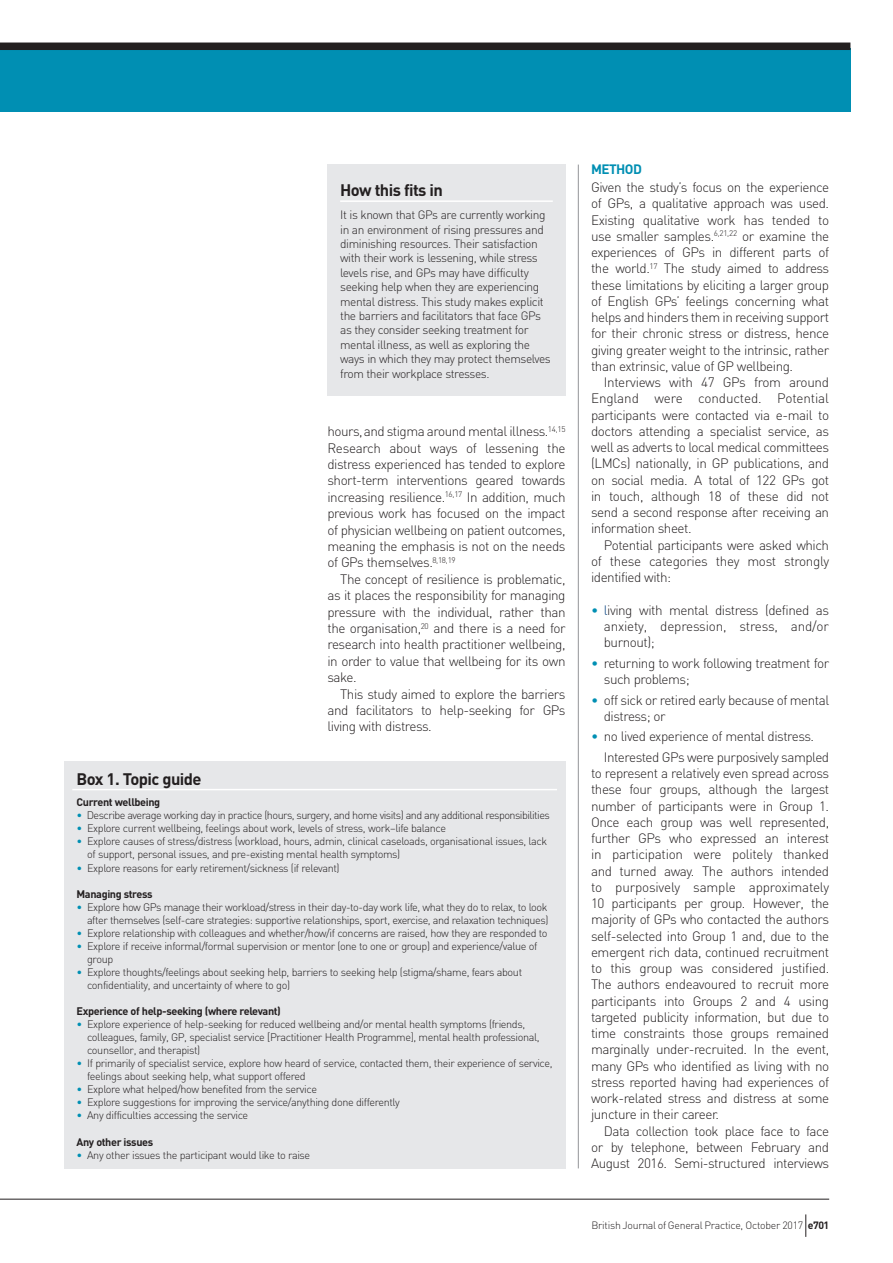
<style>
.page{position:relative;width:893px;height:1263px;background:#fff}
.page>*{position:absolute;margin:0;border:0;box-sizing:border-box;transform-origin:0 0}
.t1{font:700 16.5px "DIN";letter-spacing:-.035em;color:#231f20}
.t2{font:300 13.5px/16.2px "DIN";letter-spacing:-.035em;color:#231f20;text-align:justify}
.t3{font:700 13.5px "DIN";letter-spacing:-.04em;color:#008fb3}
.t4{font:300 12px/14.4px "DIN";letter-spacing:-.035em;color:#231f20}
.t5{font:300 10.8px/13px "DIN";letter-spacing:-.035em;color:#231f20}
.t6{font:700 10.8px "DIN";letter-spacing:-.035em;color:#231f20}
.t7{font:300 10.5px "DIN";letter-spacing:-.025em;color:#231f20}
.s1{color:#008fb3}
.s2{color:#013d7d}
.s3{font-weight:700}
</style>
<div class="page">
<div style="left:0;top:48px;width:850px;height:63px;background:#008fb3"></div>
<div style="left:0;top:43px;width:850px;height:7px;background:#231f20"></div>
<hr style="left:578px;top:165px;width:1px;height:1003px;background:#939598">
<div style="left:327px;top:165px;width:239px;height:231px;background:#e6e7e9"></div>
<hr style="left:340px;top:200px;width:213px;height:2px;background:#fff">
<div style="left:64px;top:761px;width:502px;height:407px;background:#e6e7e9"></div>
<hr style="left:72px;top:789px;width:485px;height:1px;background:#fff">
<hr style="left:0;top:1199px;width:829px;height:1px;background:#231f20">
<svg style="left:805px;top:1214px;width:1px;height:23px"></svg>
<p class="t1" style="left:340px;top:180px;width:104px">How this fits in</p>
<p class="t4" style="left:340px;top:208px;width:212px">It is known that GPs are currently working in an environment of rising pressures and diminishing resources. Their satisfaction with their work is lessening, while stress levels rise, and GPs may have difficulty seeking help when they are experiencing mental distress. This study makes explicit the barriers and facilitators that face GPs as they consider seeking treatment for mental illness, as well as exploring the ways in which they may protect themselves from their workplace stresses.</p>
<p class="t2" style="left:327px;top:423px;width:240px">hours,and stigma around mental illness.<sup>14,15<br></sup>Research about ways of lessening the distress experienced has tended to explore short-term interventions geared towards increasing resilience.<sup>16,17</sup> In addition, much previous work has focused on the impact of physician wellbeing on patient outcomes, meaning the emphasis is not on the needs of GPs themselves.<sup>8,18,19</sup></p>
<p class="t2" style="left:327px;top:571px;width:240px;text-indent:13px">The concept of resilience is problematic, as it places the responsibility for managing pressure with the individual, rather than the organisation,<sup>20</sup> and there is a need for research into health practitioner wellbeing, in order to value that wellbeing for its own sake.</p>
<p class="t2" style="left:327px;top:685px;width:240px;text-indent:13px">This study aimed to explore the barriers and facilitators to help-seeking for GPs living with distress.</p>
<p class="t1" style="left:77px;top:768px;width:127px">Box 1. Topic guide</p>
<p class="t6" style="left:77px;top:795px;width:85px">Current wellbeing</p>
<p class="t5" style="left:77px;top:809px;width:475px"><span class="s1">•</span> Describe average working day in practice (hours, surgery, and home visits) and any additional responsibilities</p>
<p class="t5" style="left:77px;top:822px;width:371px"><span class="s1">•</span> Explore current wellbeing, feelings about work, levels of stress, work–life balance</p>
<p class="t5" style="left:87px;top:835px;width:462px;text-indent:-11px"><span class="s1">•</span> Explore causes of stress/distress (workload, hours, admin, clinical caseloads, organisational issues, lack of support, personal issues, and pre-existing mental health symptoms)</p>
<p class="t5" style="left:77px;top:861px;width:265px"><span class="s1">•</span> Explore reasons for early retirement/sickness (if relevant)</p>
<p class="t6" style="left:77px;top:887px;width:77px">Managing stress</p>
<p class="t5" style="left:77px;top:900px;width:473px;text-align:right"><span class="s1">•</span> Explore how GPs manage their workload/stress in their day-to-day work life, what they do to relax, to look after themselves (self-care strategies: supportive relationships, sport, exercise, and relaxation techniques)</p>
<p class="t5" style="left:77px;top:926px;width:473px"><span class="s1">•</span> Explore relationship with colleagues and whether/how/if concerns are raised, how they are responded to</p>
<p class="t5" style="left:87px;top:939px;width:452px;text-indent:-11px"><span class="s1">•</span> Explore if receive informal/formal supervision or mentor (one to one or group) and experience/value of group</p>
<p class="t5" style="left:87px;top:965px;width:437px;text-indent:-11px"><span class="s1">•</span> Explore thoughts/feelings about seeking help, barriers to seeking help (stigma/shame, fears about confidentiality, and uncertainty of where to go)</p>
<p class="t6" style="left:77px;top:1004px;width:206px">Experience of help-seeking (where relevant)</p>
<p class="t5" style="left:87px;top:1017px;width:454px;text-indent:-11px"><span class="s1">•</span> Explore experience of help-seeking for reduced wellbeing and/or mental health symptoms (friends, colleagues, family, GP, specialist service [Practitioner Health Programme], mental health professional, counsellor, and therapist)</p>
<p class="t5" style="left:87px;top:1057px;width:467px;text-indent:-11px"><span class="s1">•</span> If primarily of specialist service, explore how heard of service, contacted them, their experience of service, feelings about seeking help, what support offered</p>
<p class="t5" style="left:77px;top:1083px;width:242px"><span class="s1">•</span> Explore what helped/how benefited from the service</p>
<p class="t5" style="left:77px;top:1096px;width:325px"><span class="s1">•</span> Explore suggestions for improving the service/anything done differently</p>
<p class="t5" style="left:77px;top:1109px;width:173px"><span class="s1">•</span> Any difficulties accessing the service</p>
<p class="t6" style="left:77px;top:1134px;width:78px">Any other issues</p>
<p class="t5" style="left:77px;top:1148px;width:235px"><span class="s1">•</span> Any other issues the participant would like to raise</p>
<p class="t3" style="left:591px;top:161px;width:52px">METHOD</p>
<p class="t2" style="left:591px;top:179px;width:240px">Given the study’s focus on the experience of GPs, a qualitative approach was used.<br>Existing qualitative work has tended to use smaller samples.<sup>6,21,22</sup> or examine the experiences of GPs in different parts of the world.<sup>17</sup> The study aimed to address these limitations by eliciting a larger group of English GPs’ feelings concerning what helps and hinders them in receiving support for their chronic stress or distress, hence giving greater weight to the intrinsic, rather than extrinsic, value of GP wellbeing.</p>
<p class="t2" style="left:591px;top:374px;width:240px;text-indent:13px">Interviews with 47 GPs from around England were conducted. Potential participants were contacted via e-mail to doctors attending a specialist service, as well as adverts to local medical committees (LMCs) nationally, in GP publications, and on social media. A total of 122 GPs got in touch, although 18 of these did not send a second response after receiving an information sheet.</p>
<p class="t2" style="left:591px;top:537px;width:240px;text-indent:13px">Potential participants were asked which of these categories they most strongly identified with:</p>
<p class="t2" style="left:604px;top:602px;width:227px;text-indent:-13px"><span class="s1">•</span> <span class="s2">l</span>iving with mental distress (defined as anxiety, depression, stress, and/or burnout);</p>
<p class="t2" style="left:604px;top:655px;width:227px;text-indent:-13px"><span class="s1">•</span> returning to work following treatment for such problems;</p>
<p class="t2" style="left:604px;top:691px;width:227px;text-indent:-13px"><span class="s1">•</span> off sick or retired early because of mental distress; or</p>
<p class="t2" style="left:604px;top:726px;width:227px;line-height:20.5px;text-indent:-13px"><span class="s1">•</span> no lived experience of mental distress.<br>Interested GPs were purposively sampled</p>
<p class="t2" style="left:591px;top:765px;width:240px">to represent a relatively even spread across these four groups, although the largest number of participants were in Group 1.<br>Once each group was well represented, further GPs who expressed an interest in participation were politely thanked and turned away. The authors intended to purposively sample approximately 10 participants per group. However, the majority of GPs who contacted the authors self-selected into Group 1 and, due to the emergent rich data, continued recruitment to this group was considered justified.<br>The authors endeavoured to recruit more participants into Groups 2 and 4 using targeted publicity information, but due to time constraints those groups remained marginally under-recruited. In the event, many GPs who identified as living with no stress reported having had experiences of work-related stress and distress at some juncture in their career.</p>
<p class="t2" style="left:591px;top:1122px;width:240px;text-indent:13px">Data collection took place face to face or by telephone, between February and August 2016. Semi-structured interviews</p>
<p class="t7" style="left:591px;top:1219px;width:239px">British Journal of General Practice, October 2017 <span class="s3">e701</span></p>
</div>
